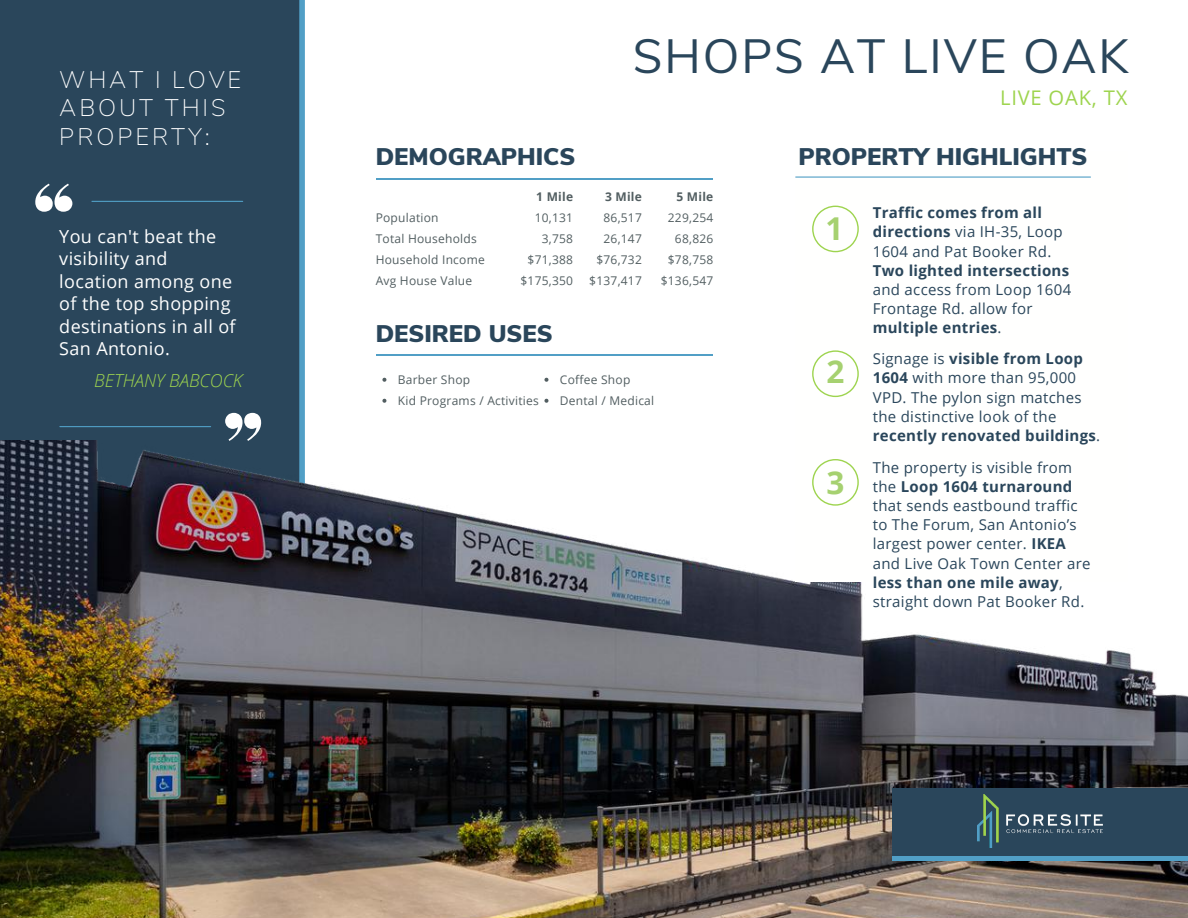
<style>
.page{position:relative;width:1188px;height:918px;background:#fff}
.page>*{position:absolute;margin:0;border:0;box-sizing:border-box;transform-origin:0 0}
.t1{font:48px "Nunito Sans";letter-spacing:.04em;color:#2a465b}
.t2{font:700 31.5px "Open Sans";color:#a6d170}
.t3{font:900 24px "Nunito Sans";color:#2a465b}
.t4{font:200 24px/28.2px "Nunito Sans";letter-spacing:.12em;color:#fff}
.t5{font:20.1px "Open Sans";letter-spacing:.04em;color:#9ed44f}
.t6{font:18px/22.5px "Open Sans";letter-spacing:.02em;color:#fff}
.t7{font:italic 300 18px "Open Sans";color:#9ed44f}
.t8{font:15px/19.2px "Open Sans";letter-spacing:.02em;color:#2a465b}
.t9{font:700 15px "Open Sans";letter-spacing:.02em;color:#2a465b}
.t10{font:12px/21px "Open Sans";letter-spacing:.02em;color:#525e61}
.t11{font:700 12px "Open Sans";letter-spacing:.02em;color:#525e61}
.s1{font-weight:700}
</style>
<div class="page">
<div style="left:0;top:0;width:303px;height:916px;background:#2a465b"></div>
<div style="left:299px;top:0;width:6px;height:550px;background:#519fc6"></div>
<img style="left:0;top:441px;width:1188px;height:477px">
<div style="left:795px;top:151px;width:333px;height:431px;background:#fffffe"></div>
<hr style="left:377px;top:178px;width:336px;height:1px;background:#519fc6">
<hr style="left:377px;top:354px;width:336px;height:1px;background:#519fc6">
<div style="left:892px;top:793px;width:296px;height:67px;background:#519fc6"></div>
<div style="left:892px;top:788px;width:296px;height:68px;background:#2a465b"></div>
<img style="left:977px;top:794px;width:126px;height:54px">
<svg style="left:35px;top:184px;width:37px;height:28px"></svg>
<hr style="left:796px;top:177px;width:294px;height:1px;background:#519fc6">
<svg style="left:305px;top:917px;width:15px;height:1px"></svg>
<hr style="left:92px;top:201px;width:151px;height:1px;background:#519fc6">
<svg style="left:225px;top:413px;width:36px;height:28px"></svg>
<hr style="left:60px;top:426px;width:151px;height:1px;background:#519fc6">
<svg style="left:812px;top:206px;width:47px;height:46px"></svg>
<svg style="left:812px;top:350px;width:47px;height:47px"></svg>
<svg style="left:812px;top:459px;width:47px;height:47px"></svg>
<svg style="left:382px;top:378px;width:4px;height:4px"></svg>
<svg style="left:382px;top:399px;width:4px;height:4px"></svg>
<svg style="left:544px;top:378px;width:4px;height:4px"></svg>
<svg style="left:544px;top:399px;width:4px;height:4px"></svg>
<h3 class="t4" style="left:59px;top:66px;width:184px">WHAT I LOVE<br>ABOUT THIS<br>PROPERTY:</h3>
<p class="t6" style="left:59px;top:224px;width:178px">You can't beat the visibility and location among one of the top shopping destinations in all of<br>San Antonio.</p>
<p class="t7" style="left:94px;top:368px;width:150px">BETHANY BABCOCK</p>
<h3 class="t3" style="left:376px;top:141px;width:201px">DEMOGRAPHICS</h3>
<h1 class="t1" style="left:633px;top:25px;width:497px">SHOPS AT LIVE OAK</h1>
<h3 class="t5" style="left:1000px;top:84px;width:129px">LIVE OAK, TX</h3>
<h3 class="t3" style="left:799px;top:140px;width:290px">PROPERTY HIGHLIGHTS</h3>
<p class="t10" style="left:376px;top:207px;width:111px">Population<br>Total Households<br>Household Income<br>Avg House Value</p>
<p class="t11" style="left:536px;top:188px;width:38px">1 Mile</p>
<p class="t10" style="left:520px;top:207px;width:54px;text-align:right">10,131<br>3,758 $71,388 $175,350</p>
<p class="t11" style="left:605px;top:189px;width:38px">3 Mile</p>
<p class="t10" style="left:589px;top:207px;width:54px;text-align:right">86,517<br>26,147 $76,732 $137,417</p>
<p class="t11" style="left:677px;top:189px;width:38px">5 Mile</p>
<p class="t10" style="left:661px;top:207px;width:54px;text-align:right">229,254<br>68,826 $78,758 $136,547</p>
<h2 class="t2" style="left:825px;top:207px;width:19px">1</h2>
<h3 class="t3" style="left:376px;top:317px;width:179px">DESIRED USES</h3>
<p class="t10" style="left:398px;top:369px;width:143px">Barber Shop<br>Kid Programs / Activities</p>
<p class="t10" style="left:560px;top:369px;width:96px">Coffee Shop<br>Dental / Medical</p>
<h2 class="t2" style="left:826px;top:350px;width:19px">2</h2>
<h2 class="t2" style="left:826px;top:460px;width:19px">3</h2>
<p class="t8" style="left:873px;top:203px;width:191px"><span class="s1">Traffic comes from all directions</span> via IH-35, Loop<br>1604 and Pat Booker Rd.</p>
<p class="t9" style="left:873px;top:260px;width:198px">Two lighted intersections</p>
<p class="t8" style="left:873px;top:279px;width:200px">and access from Loop 1604<br>Frontage Rd. allow for <span class="s1">multiple entries</span>.</p>
<p class="t8" style="left:873px;top:349px;width:229px">Signage is <span class="s1">visible from Loop<br>1604</span> with more than 95,000<br>VPD. The pylon sign matches the distinctive look of the <span class="s1">recently renovated buildings</span>.</p>
<p class="t8" style="left:873px;top:457px;width:219px">The property is visible from the <span class="s1">Loop 1604 turnaround </span>that sends eastbound traffic to The Forum, San Antonio’s largest power center. <span class="s1">IKEA </span>and Live Oak Town Center are <span class="s1">less than one mile away</span>, straight down Pat Booker Rd.</p>
</div>
